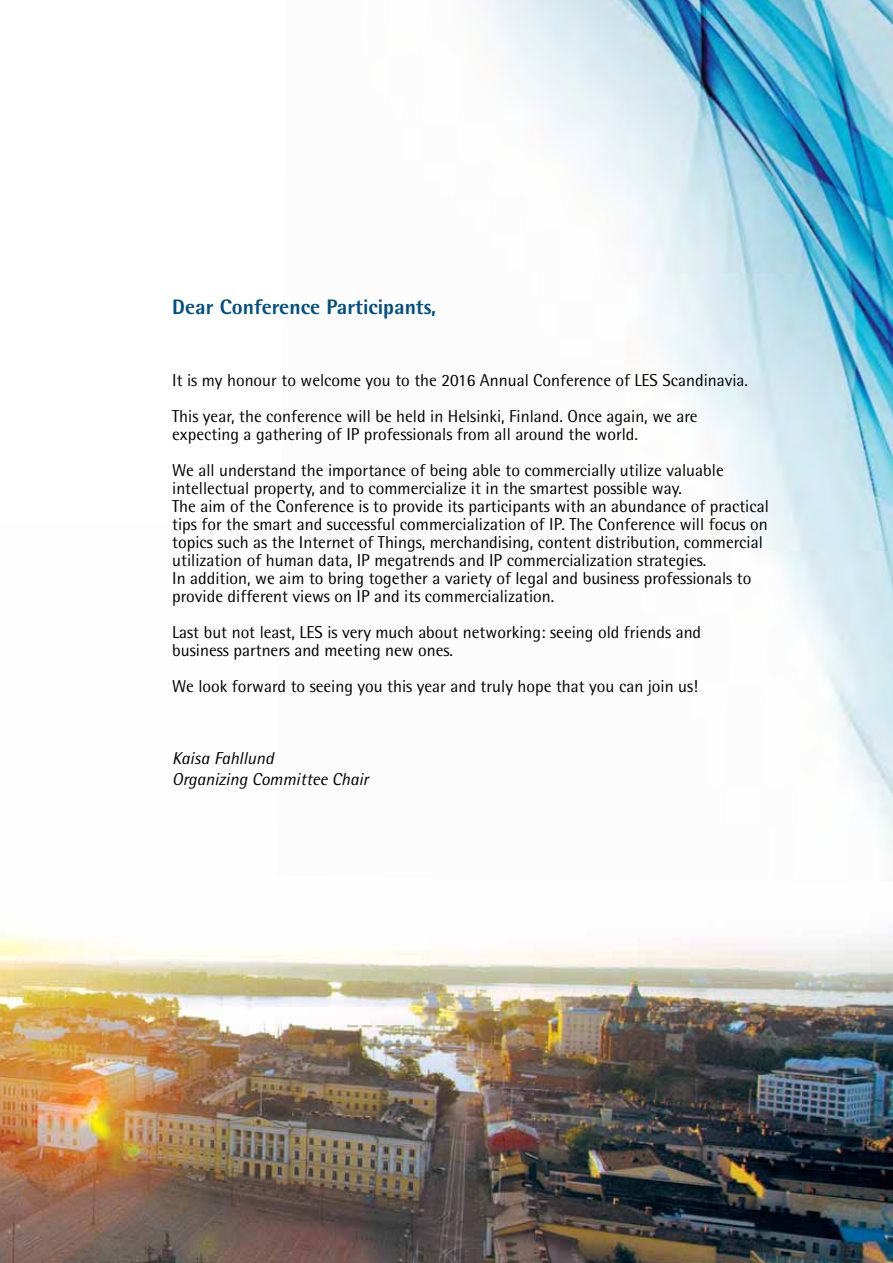
<style>
.page{position:relative;width:893px;height:1263px;background:#fff}
.page>*{position:absolute;margin:0;border:0;box-sizing:border-box;transform-origin:0 0}
.t1{font:800 21px "Rotis Semi Sans";color:#004f83}
.t2{font:17.25px/18px "Rotis Semi Sans";color:#000}
.t3{font:italic 17.25px/21px "Rotis Semi Sans";color:#000}
</style>
<div class="page">
<img style="left:0;top:932px;width:893px;height:331px">
<img style="left:487px;top:0;width:406px;height:851px">
<p class="t1" style="left:172px;top:294px;width:265px">Dear Conference Participants,</p>
<p class="t2" style="left:172px;top:362px;width:577px;line-height:36px">It is my honour to welcome you to the 2016 Annual Conference of LES Scandinavia.<br>This year, the conference will be held in Helsinki, Finland. Once again, we are</p>
<p class="t2" style="left:172px;top:416px;width:553px;line-height:36px">expecting a gathering of IP professionals from all around the world.<br>We all understand the importance of being able to commercially utilize valuable</p>
<p class="t2" style="left:172px;top:479px;width:598px">intellectual property, and to commercialize it in the smartest possible way.<br>The aim of the Conference is to provide its participants with an abundance of practical tips for the smart and successful commercialization of IP. The Conference will focus on topics such as the Internet of Things, merchandising, content distribution, commercial utilization of human data, IP megatrends and IP commercialization strategies.<br>In addition, we aim to bring together a variety of legal and business professionals to provide different views on IP and its commercialization.</p>
<p class="t2" style="left:172px;top:623px;width:531px">Last but not least, LES is very much about networking: seeing old friends and business partners and meeting new ones.</p>
<p class="t2" style="left:172px;top:677px;width:527px">We look forward to seeing you this year and truly hope that you can join us!</p>
<p class="t3" style="left:172px;top:747px;width:198px">Kaisa Fahllund<br>Organizing Committee Chair</p>
</div>
